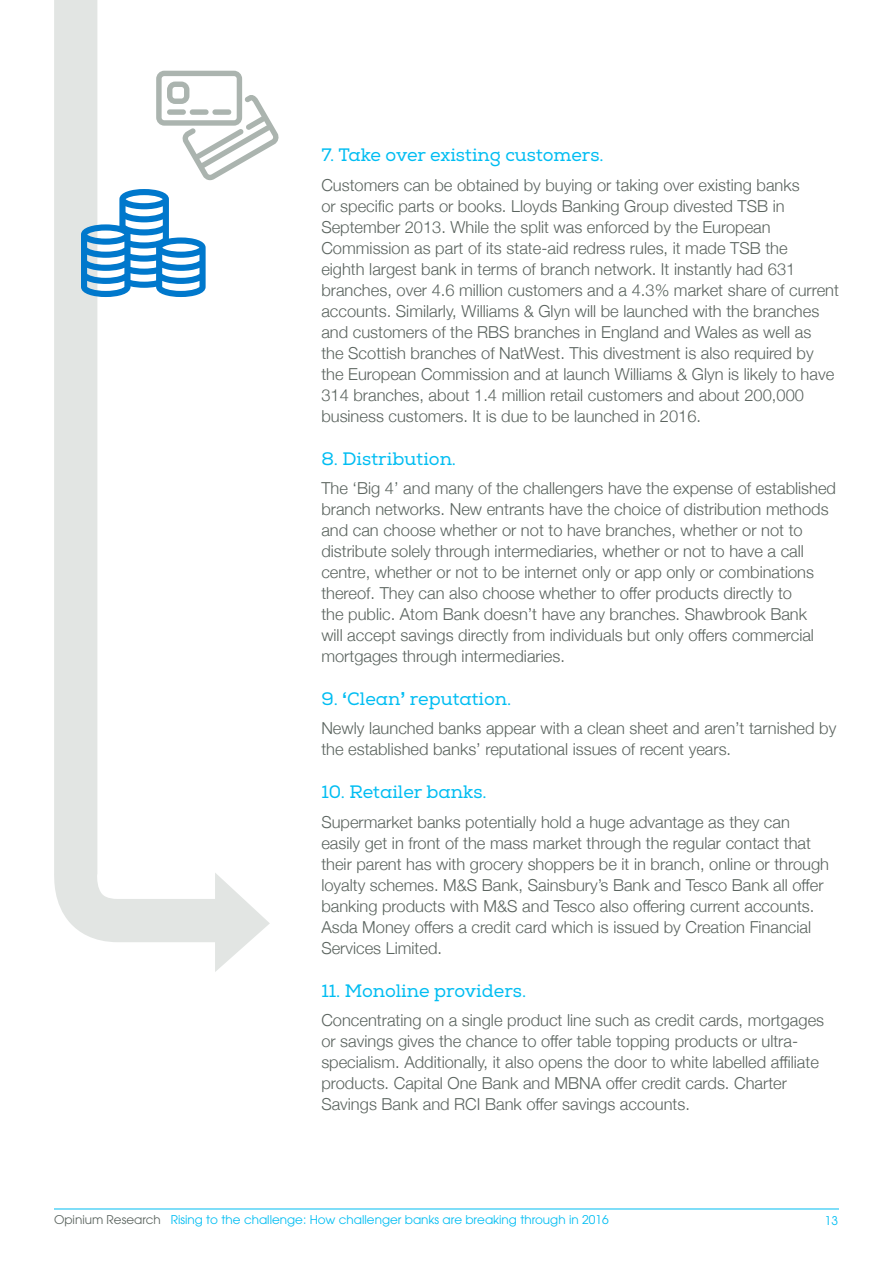
<style>
.page{position:relative;width:893px;height:1263px;background:#fff}
.page>*{position:absolute;margin:0;border:0;box-sizing:border-box;transform-origin:0 0}
.t1{font:18px "Nexa Slab Regular FREE";color:#00bdf2}
.t2{font:300 16.5px/21px "Helvetica Neue";color:#5b645f}
.t3{font:12px "Avant Garde";color:#00bdf2}
.s1{font-family:"Helvetica Neue";font-weight:700}
.s2{color:#5b645f}
</style>
<div class="page">
<hr style="left:54px;top:1209px;width:785px;height:1px;background:#00bdf2">
<svg style="left:54px;top:0;width:216px;height:972px"></svg>
<svg style="left:81px;top:189px;width:125px;height:108px"></svg>
<svg style="left:156px;top:71px;width:123px;height:109px"></svg>
<p class="t1" style="left:321px;top:144px;width:284px">7. Take over existing customers.</p>
<p class="t2" style="left:321px;top:173px;width:519px">Customers can be obtained by buying or taking over existing banks<br>or specific parts or books. Lloyds Banking Group divested TSB in September 2013. While the split was enforced by the European Commission as part of its state-aid redress rules, it made TSB the<br>eighth largest bank in terms of branch network. It instantly had 631 branches, over 4.6 million customers and a 4.3% market share of current accounts. Similarly, Williams &amp; Glyn will be launched with the branches and customers of the RBS branches in England and Wales as well as<br>the Scottish branches of NatWest. This divestment is also required by the European Commission and at launch Williams &amp; Glyn is likely to have 314 branches, about 1.4 million retail customers and about 200,000 business customers. It is due to be launched in 2016.</p>
<p class="t1" style="left:321px;top:447px;width:136px">8. Distribution.</p>
<p class="t2" style="left:321px;top:476px;width:516px">The ‘Big 4’ and many of the challengers have the expense of established branch networks. New entrants have the choice of distribution methods and can choose whether or not to have branches, whether or not to distribute solely through intermediaries, whether or not to have a call centre, whether or not to be internet only or app only or combinations thereof. They can also choose whether to offer products directly to<br>the public. Atom Bank doesn’t have any branches. Shawbrook Bank<br>will accept savings directly from individuals but only offers commercial mortgages through intermediaries.</p>
<p class="t1" style="left:321px;top:688px;width:191px">9. <span class="s1">‘</span>Clean<span class="s1">’</span> reputation.</p>
<p class="t2" style="left:321px;top:717px;width:517px">Newly launched banks appear with a clean sheet and aren’t tarnished by the established banks’ reputational issues of recent years.</p>
<p class="t1" style="left:321px;top:781px;width:167px">10. Retailer banks.</p>
<p class="t2" style="left:321px;top:810px;width:509px">Supermarket banks potentially hold a huge advantage as they can easily get in front of the mass market through the regular contact that their parent has with grocery shoppers be it in branch, online or through loyalty schemes. M&amp;S Bank, Sainsbury’s Bank and Tesco Bank all offer banking products with M&amp;S and Tesco also offering current accounts.<br>Asda Money offers a credit card which is issued by Creation Financial Services Limited.</p>
<p class="t1" style="left:321px;top:980px;width:206px">11. Monoline providers.</p>
<p class="t2" style="left:321px;top:1008px;width:504px">Concentrating on a single product line such as credit cards, mortgages or savings gives the chance to offer table topping products or ultra&shy;specialism. Additionally, it also opens the door to white labelled affiliate products. Capital One Bank and MBNA offer credit cards. Charter Savings Bank and RCI Bank offer savings accounts.</p>
<p class="t3" style="left:54px;top:1213px;width:556px"><span class="s2">Opinium Research</span> Rising to the challenge: How challenger banks are breaking through in 2016</p>
<p class="t3" style="left:825px;top:1213px;width:15px">13</p>
</div>
